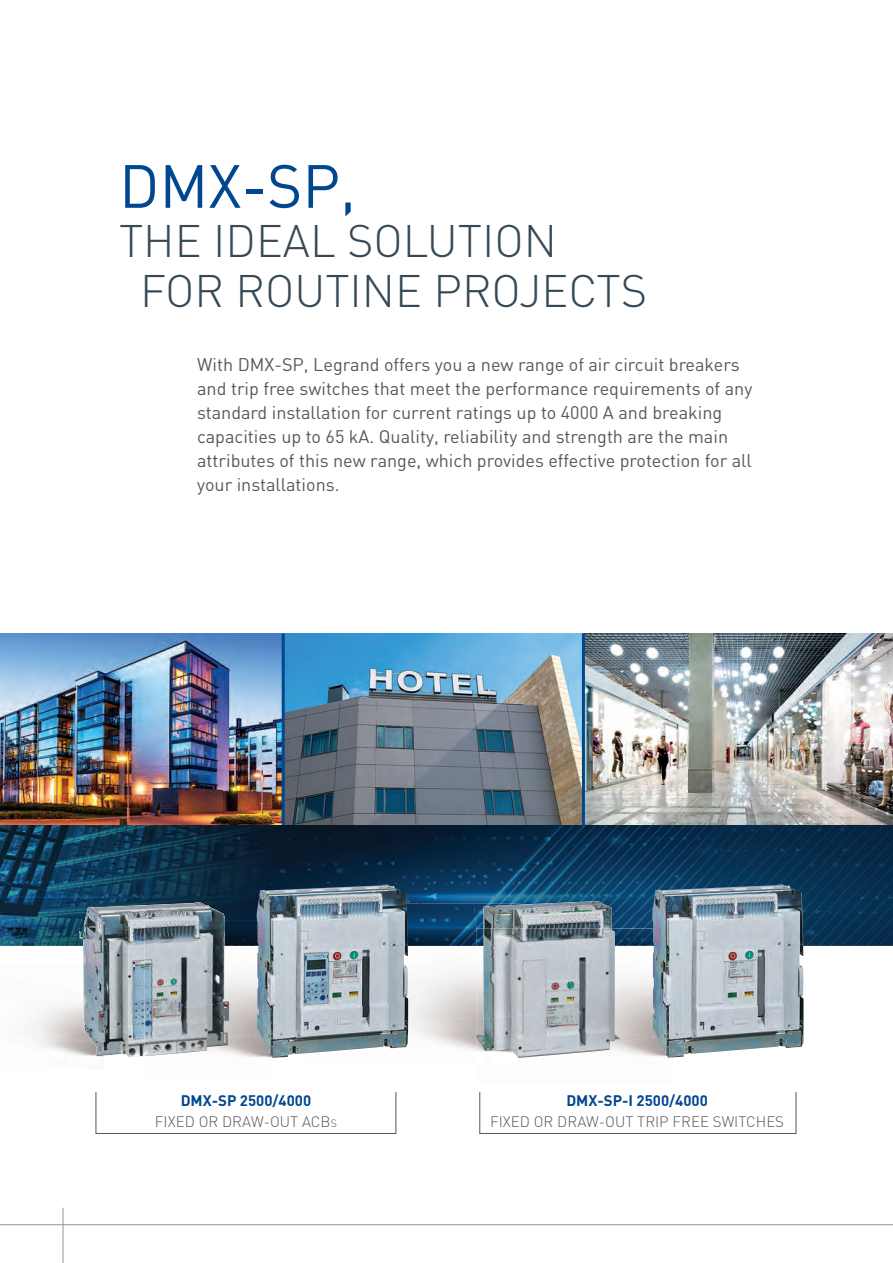
<style>
.page{position:relative;width:893px;height:1263px;background:#fff}
.page>*{position:absolute;margin:0;border:0;box-sizing:border-box;transform-origin:0 0}
.t1{font:60px "DIN";color:#014790}
.t2{font:300 45px/49.5px "DIN";color:#354956}
.t3{font:18px/24px "DIN";color:#57585a}
.t4{font:300 15px/21px "DIN";color:#57585a;text-align:center}
.t5{font:700 15px "DIN";color:#014790}
.s1{font-weight:700;color:#014790}
.s2{font-size:10.5px}
</style>
<div class="page">
<img style="left:0;top:824px;width:842px;height:88px">
<img style="left:842px;top:824px;width:51px;height:122px">
<img style="left:0;top:912px;width:79px;height:34px">
<img style="left:224px;top:912px;width:32px;height:9px">
<img style="left:612px;top:912px;width:231px;height:34px">
<img style="left:0;top:633px;width:583px;height:191px">
<img style="left:583px;top:633px;width:310px;height:191px">
<hr style="left:282px;top:634px;width:3px;height:191px;background:#014790">
<hr style="left:582px;top:634px;width:3px;height:193px;background:#014790">
<div style="left:480px;top:1092px;width:316px;height:42px;border:1px solid #57585a"></div>
<div style="left:96px;top:1092px;width:300px;height:42px;border:1px solid #57585a"></div>
<img style="left:408px;top:971px;width:67px;height:45px">
<img style="left:408px;top:1016px;width:68px;height:35px">
<img style="left:408px;top:904px;width:67px;height:42px">
<img style="left:473px;top:904px;width:2px;height:30px">
<img style="left:475px;top:901px;width:137px;height:137px">
<img style="left:620px;top:928px;width:32px;height:18px">
<img style="left:476px;top:928px;width:87px;height:81px">
<img style="left:563px;top:928px;width:57px;height:125px">
<img style="left:476px;top:1009px;width:103px;height:49px">
<img style="left:652px;top:884px;width:152px;height:174px">
<img style="left:79px;top:902px;width:145px;height:155px">
<img style="left:145px;top:1031px;width:111px;height:26px">
<img style="left:229px;top:921px;width:27px;height:25px">
<img style="left:145px;top:921px;width:84px;height:80px">
<img style="left:145px;top:1001px;width:84px;height:55px">
<img style="left:256px;top:884px;width:152px;height:174px">
<hr style="left:63px;top:1208px;width:1px;height:55px;background:#939598">
<hr style="left:0;top:1224px;width:893px;height:1px;background:#939598">
<h1 class="t1" style="left:119px;top:149px;width:238px">DMX-SP,</h1>
<h2 class="t2" style="left:140px;top:222px;width:509px;text-indent:-21px">THE IDEAL SOLUTION<br>FOR ROUTINE PROJECTS</h2>
<p class="t3" style="left:197px;top:352px;width:557px">With DMX-SP, Legrand offers you a new range of air circuit breakers and trip free switches that meet the performance requirements of any standard installation for current ratings up to 4000 A and breaking capacities up to 65 kA. Quality, reliability and strength are the main attributes of this new range, which provides effective protection for all your installations.</p>
<p class="t4" style="left:155px;top:1091px;width:183px"><span class="s1">DMX-SP 2500/4000<br></span>FIXED OR DRAW-OUT ACB<span class="s2">S</span></p>
<p class="t5" style="left:566px;top:1090px;width:143px">DMX-SP-I 2500/4000</p>
<p class="t4" style="left:490px;top:1112px;width:295px">FIXED OR DRAW-OUT TRIP FREE SWITCHES</p>
</div>
